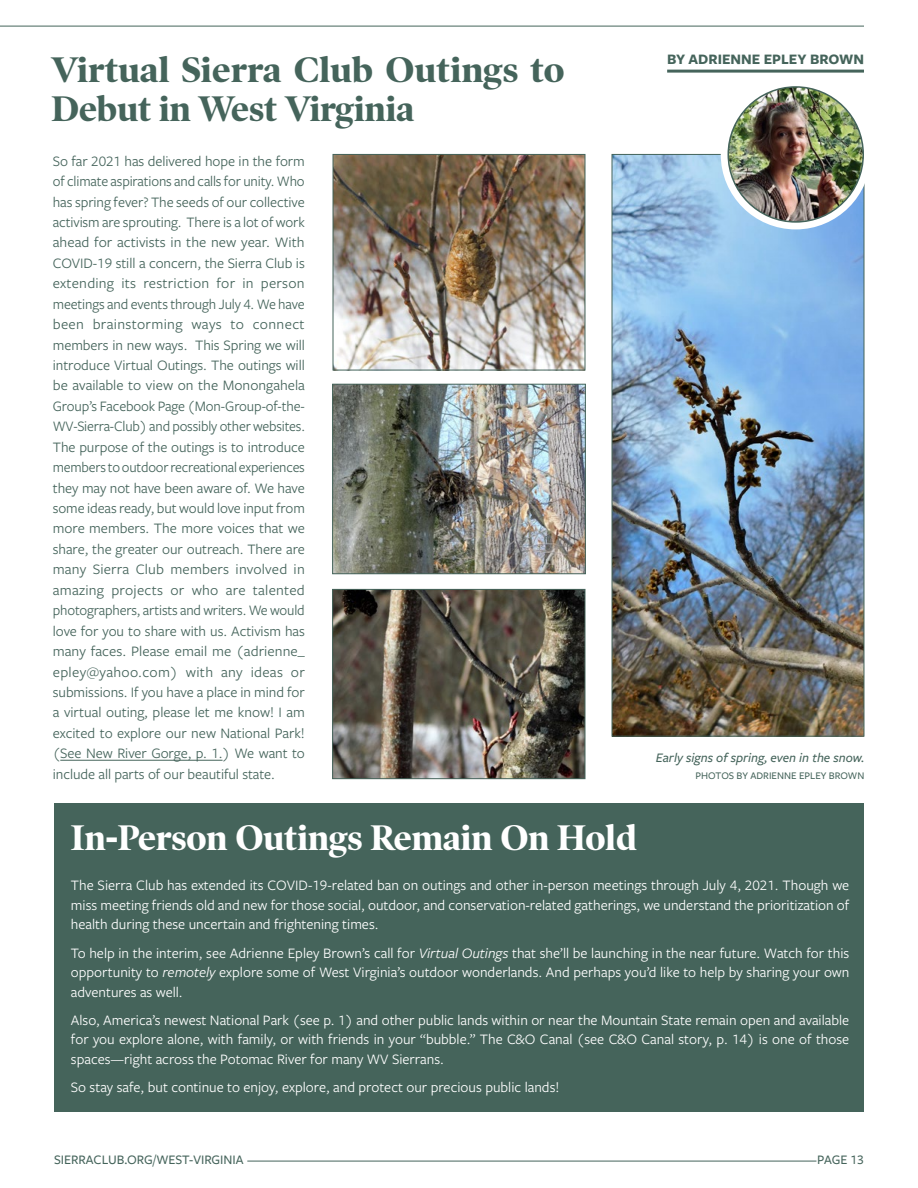
<style>
.page{position:relative;width:918px;height:1188px;background:#fff}
.page>*{position:absolute;margin:0;border:0;box-sizing:border-box;transform-origin:0 0}
.t1{font:700 36px/39px "Poynter OS Disp";color:#45645b}
.t2{font:700 36px "Poynter OS Disp";color:#fff}
.t3{font:15px/20.4px "Freight Sans Pro";letter-spacing:-.005em;color:#45645b;text-align:justify}
.t4{font:15px/19.5px "Freight Sans Pro";color:#fff;text-align:justify}
.t5{font:700 15px "Freight Sans Pro";color:#45645b}
.t6{font:500 13.5px "Freight Sans Pro";color:#45645b}
.t7{font:italic 500 13.5px "Freight Sans Pro";color:#45645b}
.t8{font:500 10.5px "Freight Sans Pro";color:#45645b}
.s1{font-style:italic}
</style>
<div class="page">
<hr style="left:247px;top:1161px;width:569px;height:1px;background:#45645b">
<hr style="left:0;top:26px;width:864px;height:1px;background:#45645b">
<img style="left:614px;top:156px;width:248px;height:579px">
<div style="left:612px;top:154px;width:252px;height:583px;border:1px solid #45645b"></div>
<div style="left:54px;top:804px;width:810px;height:308px;background:#45645b"></div>
<hr style="left:60px;top:760px;width:163px;height:1px;background:#45645b">
<div style="left:721px;top:79px;width:150px;height:150px;border:8px solid #fff;border-radius:50%"></div>
<img style="left:334px;top:591px;width:249px;height:186px">
<div style="left:332px;top:589px;width:253px;height:190px;border:1px solid #45645b"></div>
<img style="left:335px;top:156px;width:248px;height:212px">
<div style="left:333px;top:154px;width:252px;height:216px;border:1px solid #45645b"></div>
<img style="left:334px;top:386px;width:250px;height:186px">
<div style="left:332px;top:384px;width:254px;height:190px;border:1px solid #45645b"></div>
<img style="left:728px;top:87px;width:135px;height:135px;border-radius:68px">
<hr style="left:667px;top:70px;width:197px;height:3px;background:#45645b">
<h1 class="t1" style="left:51px;top:50px;width:514px">Virtual Sierra Club Outings to<br>Debut in West Virginia</h1>
<p class="t3" style="left:53px;top:150px;width:254px">So far 2021 has delivered hope in the form of climate aspirations and calls for unity. Who has spring fever? The seeds of our collective activism are sprouting. There is a lot of work ahead for activists in the new year. With COVID-19 still a concern, the Sierra Club is extending its restriction for in person meetings and events through July 4. We have been brainstorming ways to connect members in new ways. This Spring we will introduce Virtual Outings. The outings will be available to view on the Monongahela Group’s Facebook Page (Mon-Group-of-the-WV-Sierra-Club) and possibly other websites.<br>The purpose of the outings is to introduce members to outdoor recreational experiences they may not have been aware of. We have some ideas ready, but would love input from more members. The more voices that we share, the greater our outreach. There are many Sierra Club members involved in amazing projects or who are talented photographers, artists and writers. We would love for you to share with us. Activism has many faces. Please email me (adrienne_ epley@yahoo.com) with any ideas or submissions. If you have a place in mind for a virtual outing, please let me know! I am excited to explore our new National Park! (See New River Gorge, p. 1.) We want to include all parts of our beautiful state.</p>
<p class="t5" style="left:667px;top:49px;width:198px">BY ADRIENNE EPLEY BROWN</p>
<p class="t7" style="left:656px;top:749px;width:210px">Early signs of spring, even in the snow.</p>
<p class="t8" style="left:695px;top:768px;width:170px">PHOTOS BY ADRIENNE EPLEY BROWN</p>
<h1 class="t2" style="left:71px;top:817px;width:567px">In-Person Outings Remain On Hold</h1>
<p class="t4" style="left:71px;top:875px;width:780px">The Sierra Club has extended its COVID-19-related ban on outings and other in-person meetings through July 4, 2021. Though we miss meeting friends old and new for those social, outdoor, and conservation-related gatherings, we understand the prioritization of health during these uncertain and frightening times.</p>
<p class="t4" style="left:71px;top:942px;width:780px">To help in the interim, see Adrienne Epley Brown’s call for <span class="s1">Virtual Outings</span> that she’ll be launching in the near future. Watch for this opportunity to <span class="s1">remotely</span> explore some of West Virginia’s outdoor wonderlands. And perhaps you’d like to help by sharing your own adventures as well.</p>
<p class="t4" style="left:71px;top:1009px;width:780px">Also, America’s newest National Park (see p. 1) and other public lands within or near the Mountain State remain open and available for you explore alone, with family, or with friends in your “bubble.” The C&amp;O Canal (see C&amp;O Canal story, p. 14) is one of those spaces—right across the Potomac River for many WV Sierrans.</p>
<p class="t4" style="left:71px;top:1077px;width:490px">So stay safe, but continue to enjoy, explore, and protect our precious public lands!</p>
<p class="t6" style="left:54px;top:1151px;width:191px">SIERRACLUB.ORG/WEST-VIRGINIA</p>
<p class="t6" style="left:817px;top:1151px;width:48px">PAGE 13</p>
</div>
